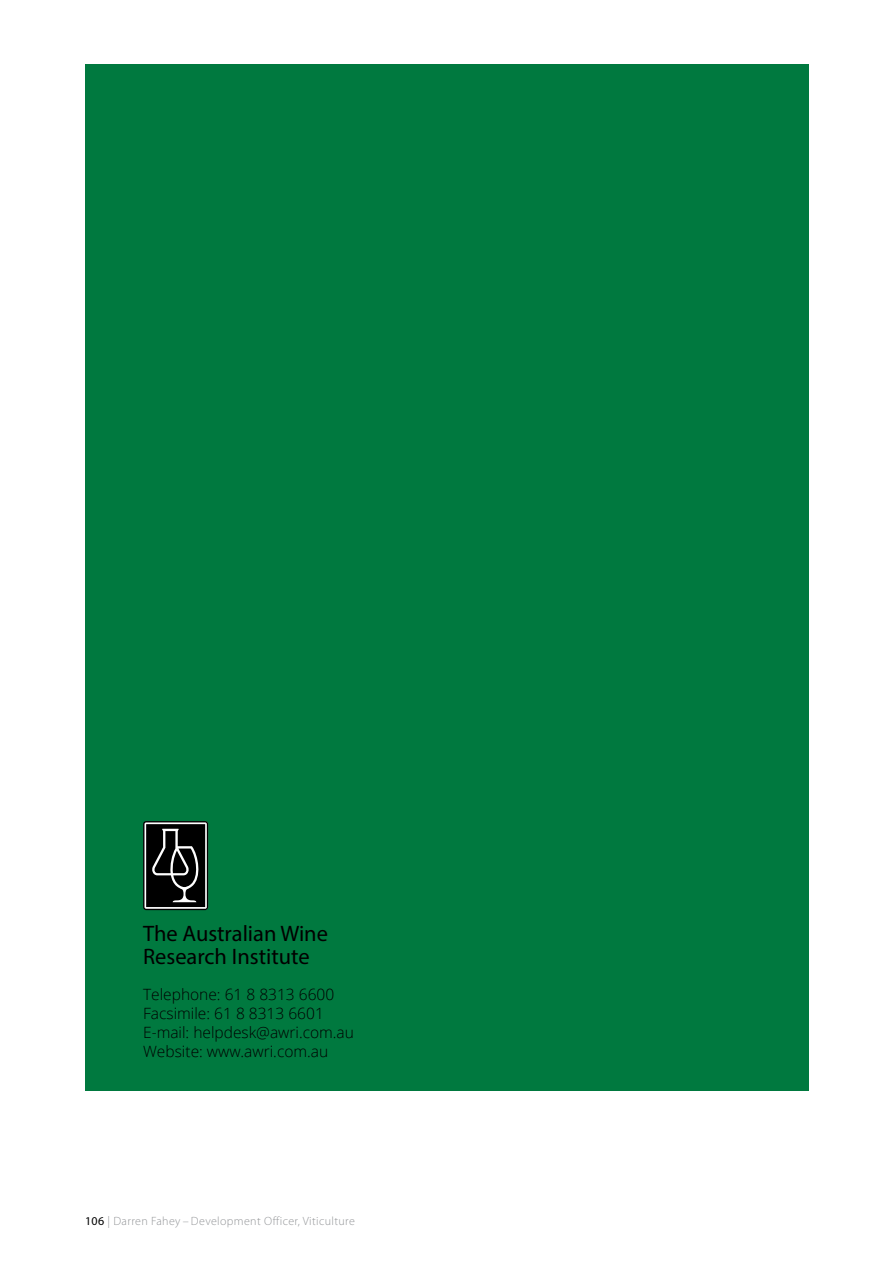
<style>
.page{position:relative;width:893px;height:1263px;background:#fff}
.page>*{position:absolute;margin:0;border:0;box-sizing:border-box;transform-origin:0 0}
.t1{font:22.35px/22.4px "Myriad Pro";color:#000}
.t2{font:300 15.6px/18.9px "Open Sans";color:#000}
.t3{font:300 12px "Myriad Pro";letter-spacing:.03em;color:#939598}
.s1{font-weight:400;color:#000}
</style>
<div class="page">
<div style="left:85px;top:64px;width:724px;height:1027px;background:#00793f"></div>
<svg style="left:143px;top:821px;width:65px;height:89px;background:#313232"></svg>
<p class="t1" style="left:143px;top:922px;width:186px">The Australian Wine<br>Research Institute</p>
<p class="t2" style="left:143px;top:984px;width:212px">Telephone: 61 8 8313 6600<br>Facsimile: 61 8 8313 6601<br>E-mail: helpdesk@awri.com.au<br>Website: www.awri.com.au</p>
<p class="t3" style="left:85px;top:1214px;width:271px"><span class="s1">106</span> | Darren Fahey – Development Officer, Viticulture</p>
</div>
